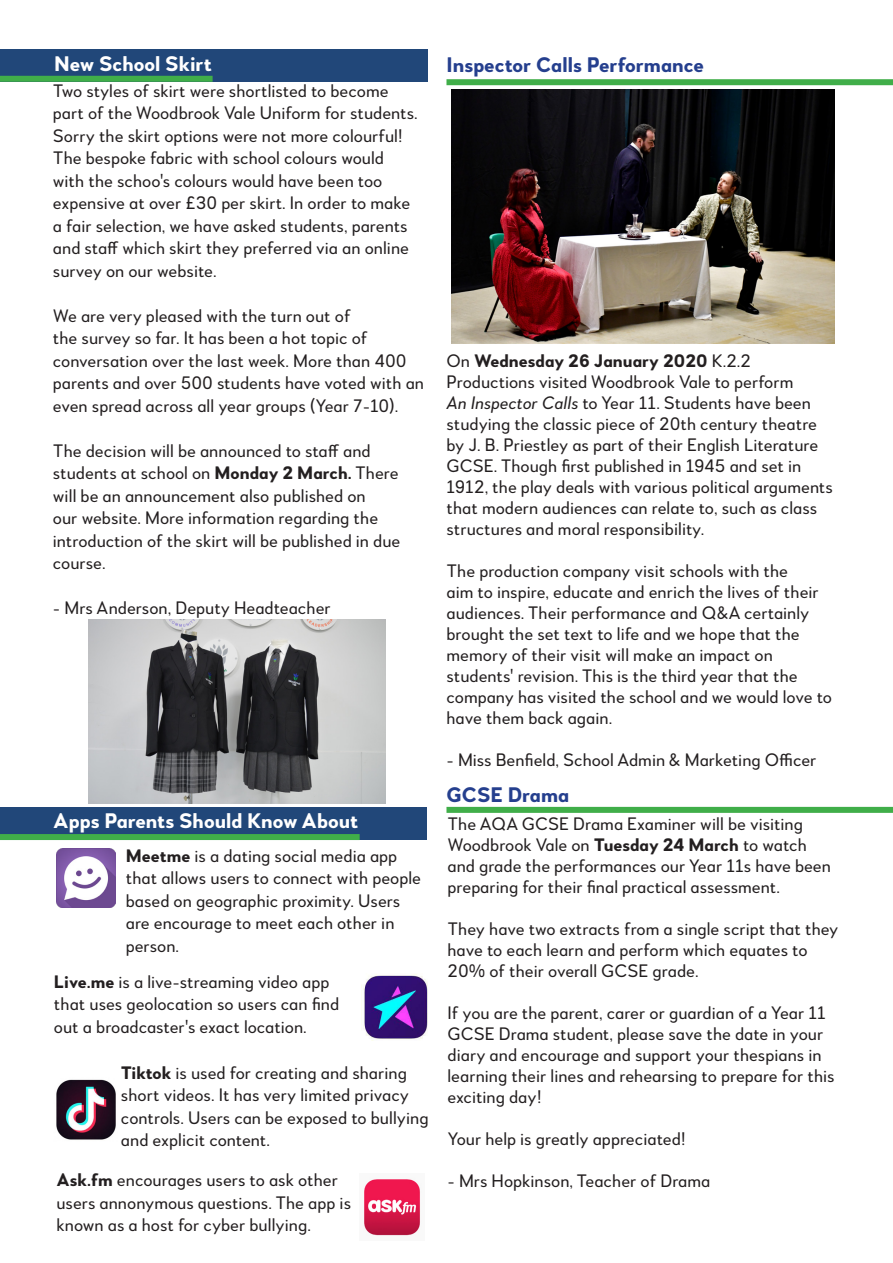
<style>
.page{position:relative;width:893px;height:1263px;background:#fff}
.page>*{position:absolute;margin:0;border:0;box-sizing:border-box;transform-origin:0 0}
.t1{font:700 21px "Woodford Bourne PRO";color:#fff}
.t2{font:700 21px "Woodford Bourne PRO";color:#253f8e}
.t3{font:18px/22.5px "Woodford Bourne PRO";color:#231f20}
.s1{font-weight:700}
.s2{font-style:italic}
</style>
<div class="page">
<div style="left:446px;top:807px;width:447px;height:6px;background:#40ae49"></div>
<div style="left:0;top:49px;width:427px;height:32px;background:#214779"></div>
<div style="left:0;top:76px;width:213px;height:6px;background:#40ae49"></div>
<img style="left:89px;top:620px;width:297px;height:183px">
<div style="left:0;top:807px;width:427px;height:33px;background:#214779"></div>
<div style="left:0;top:834px;width:360px;height:6px;background:#40ae49"></div>
<img style="left:56px;top:848px;width:60px;height:60px">
<img style="left:363px;top:974px;width:64px;height:66px">
<img style="left:56px;top:1079px;width:60px;height:61px">
<img style="left:364px;top:1179px;width:56px;height:57px">
<div style="left:446px;top:79px;width:447px;height:6px;background:#40ae49"></div>
<img style="left:452px;top:89px;width:383px;height:254px">
<p class="t1" style="left:54px;top:51px;width:159px">New School Skirt</p>
<p class="t3" style="left:53px;top:80px;width:366px">Two styles of skirt were shortlisted to become part of the Woodbrook Vale Uniform for students.<br>Sorry the skirt options were not more colourful!<br>The bespoke fabric with school colours would with the schoo's colours would have been too expensive at over £30 per skirt. In order to make a fair selection, we have asked students, parents and staff which skirt they preferred via an online survey on our website.</p>
<p class="t3" style="left:53px;top:305px;width:373px">We are very pleased with the turn out of<br>the survey so far. It has been a hot topic of conversation over the last week. More than 400 parents and over 500 students have voted with an even spread across all year groups (Year 7-10).</p>
<p class="t3" style="left:53px;top:440px;width:349px">The decision will be announced to staff and students at school on <span class="s1">Monday 2 March.</span> There will be an announcement also published on<br>our website. More information regarding the introduction of the skirt will be published in due course.</p>
<p class="t3" style="left:53px;top:597px;width:279px">- Mrs Anderson, Deputy Headteacher</p>
<p class="t1" style="left:53px;top:807px;width:307px">Apps Parents Should Know About</p>
<p class="t3" style="left:126px;top:845px;width:297px"><span class="s1">Meetme</span> is a dating social media app that allows users to connect with people based on geographic proximity. Users are encourage to meet each other in person.</p>
<p class="t3" style="left:54px;top:971px;width:287px"><span class="s1">Live.me</span> is a live-streaming video app that uses geolocation so users can find out a broadcaster's exact location.</p>
<p class="t3" style="left:121px;top:1061px;width:309px"><span class="s1">Tiktok</span> is used for creating and sharing short videos. It has very limited privacy controls. Users can be exposed to bullying and explicit content.</p>
<p class="t3" style="left:56px;top:1169px;width:296px"><span class="s1">Ask.fm</span> encourages users to ask other users annonymous questions. The app is known as a host for cyber bullying.</p>
<p class="t2" style="left:446px;top:52px;width:259px">Inspector Calls Performance</p>
<p class="t3" style="left:446px;top:351px;width:388px;line-height:21px">On <span class="s1">Wednesday 26 January 2020</span> K.2.2<br>Productions visited Woodbrook Vale to perform<br><span class="s2">An Inspector Calls</span> to Year 11. Students have been studying the classic piece of 20th century theatre by J. B. Priestley as part of their English Literature GCSE. Though first published in 1945 and set in 1912, the play deals with various political arguments that modern audiences can relate to, such as class structures and moral responsibility.</p>
<p class="t3" style="left:446px;top:561px;width:387px;line-height:21px">The production company visit schools with the<br>aim to inspire, educate and enrich the lives of their audiences. Their performance and Q&amp;A certainly brought the set text to life and we hope that the memory of their visit will make an impact on students' revision. This is the third year that the company has visited the school and we would love to have them back again.</p>
<p class="t3" style="left:446px;top:749px;width:372px">- Miss Benfield, School Admin &amp; Marketing Officer</p>
<p class="t2" style="left:446px;top:782px;width:124px">GCSE Drama</p>
<p class="t3" style="left:447px;top:814px;width:385px;line-height:21px">The AQA GCSE Drama Examiner will be visiting Woodbrook Vale on <span class="s1">Tuesday 24 March</span> to watch and grade the performances our Year 11s have been preparing for their final practical assessment.</p>
<p class="t3" style="left:447px;top:919px;width:392px;line-height:21px">They have two extracts from a single script that they have to each learn and perform which equates to<br>20% of their overall GCSE grade.</p>
<p class="t3" style="left:447px;top:1003px;width:389px;line-height:21px">If you are the parent, carer or guardian of a Year 11<br>GCSE Drama student, please save the date in your diary and encourage and support your thespians in learning their lines and rehearsing to prepare for this exciting day!</p>
<p class="t3" style="left:447px;top:1128px;width:240px">Your help is greatly appreciated!</p>
<p class="t3" style="left:447px;top:1170px;width:264px">- Mrs Hopkinson, Teacher of Drama</p>
</div>
